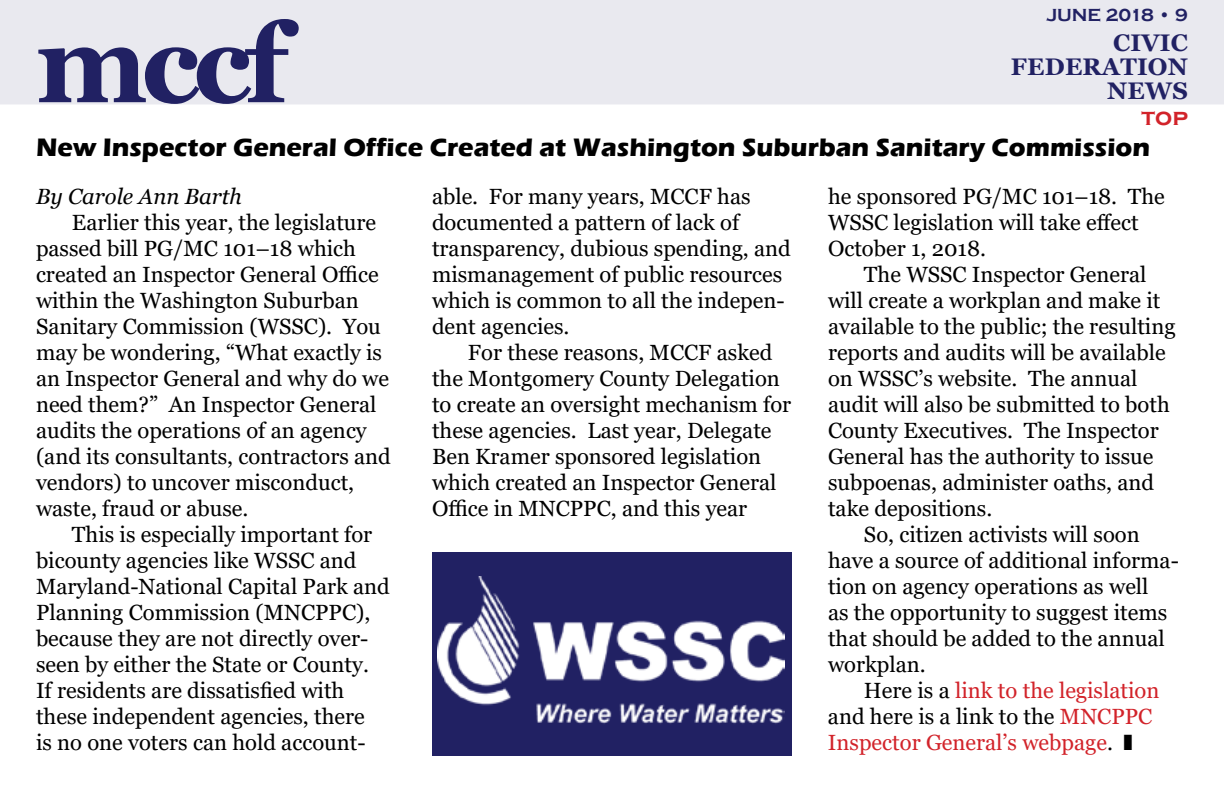
<style>
.page{position:relative;width:1224px;height:792px;background:#fff}
.page>*{position:absolute;margin:0;border:0;box-sizing:border-box;transform-origin:0 0}
.t1{font:700 110px "Georgia";color:#212163}
.t2{font:700 26px "Eras ITC";color:#000}
.t3{font:700 24px/24px "Georgia";letter-spacing:.01em;color:#212163;text-align:right}
.t4{font:700 24px "Copperplate Gothic";color:#d2232a}
.t5{font:22px/26px "Georgia";color:#000}
.t6{font:22px "Georgia";color:#d2232a}
.t7{font:italic 22px "Georgia";color:#000}
.t8{font:700 18px "Copperplate Gothic";color:#212163}
.s1{color:#000}
.s2{color:#d2232a}
</style>
<div class="page">
<div style="left:0;top:0;width:1224px;height:104px;background:#e9e9ef"></div>
<div style="left:432px;top:552px;width:360px;height:204px;background:#212163"></div>
<img style="left:437px;top:576px;width:347px;height:148px">
<h1 class="t1" style="left:36px;top:-7px;width:264px">MCCF</h1>
<p class="t8" style="left:1046px;top:5px;width:143px">JUNE 2018 • 9</p>
<p class="t3" style="left:1011px;top:30px;width:179px">CIVIC<br>FEDERATION<br>NEWS</p>
<p class="t4" style="left:1142px;top:104px;width:48px">TOP</p>
<p class="t2" style="left:36px;top:133px;width:1116px">New Inspector General Office Created at Washington Suburban Sanitary Commission</p>
<p class="t7" style="left:36px;top:182px;width:207px">By Carole Ann Barth</p>
<p class="t5" style="left:36px;top:210px;width:356px;text-indent:36px">Earlier this year, the legislature passed bill PG/MC 101–18 which created an Inspector General Office within the Washington Suburban Sanitary Commission (WSSC). You may be wondering, “What exactly is an Inspector General and why do we need them?” An Inspector General audits the operations of an agency (and its consultants, contractors and vendors) to uncover misconduct, waste, fraud or abuse.</p>
<p class="t5" style="left:36px;top:522px;width:355px;text-indent:36px">This is especially important for bicounty agencies like WSSC and Maryland-National Capital Park and Planning Commission (MNCPPC), because they are not directly over&shy;seen by either the State or County.<br>If residents are dissatisfied with these independent agencies, there<br>is no one voters can hold account-</p>
<p class="t5" style="left:432px;top:184px;width:360px">able. For many years, MCCF has documented a pattern of lack of transparency, dubious spending, and mismanagement of public resources which is common to all the indepen&shy;dent agencies.</p>
<p class="t5" style="left:432px;top:340px;width:361px;text-indent:36px">For these reasons, MCCF asked the Montgomery County Delegation to create an oversight mechanism for these agencies. Last year, Delegate Ben Kramer sponsored legislation which created an Inspector General Office in MNCPPC, and this year</p>
<p class="t5" style="left:828px;top:184px;width:338px">he sponsored PG/MC 101–18. The<br>WSSC legislation will take effect<br>October 1, 2018.</p>
<p class="t5" style="left:864px;top:262px;width:284px">The WSSC Inspector General</p>
<p class="t5" style="left:828px;top:288px;width:334px">will create a workplan and make it</p>
<p class="t5" style="left:828px;top:314px;width:349px">available to the public; the resulting</p>
<p class="t5" style="left:828px;top:340px;width:339px">reports and audits will be available</p>
<p class="t5" style="left:828px;top:366px;width:311px">on WSSC’s website. The annual</p>
<p class="t5" style="left:828px;top:392px;width:343px">audit will also be submitted to both</p>
<p class="t5" style="left:828px;top:418px;width:332px">County Executives. The Inspector</p>
<p class="t5" style="left:828px;top:444px;width:327px">General has the authority to issue</p>
<p class="t5" style="left:828px;top:470px;width:328px">subpoenas, administer oaths, and</p>
<p class="t5" style="left:828px;top:496px;width:166px">take depositions.</p>
<p class="t5" style="left:864px;top:522px;width:277px">So, citizen activists will soon</p>
<p class="t5" style="left:828px;top:548px;width:352px">have a source of additional informa-</p>
<p class="t5" style="left:828px;top:574px;width:322px">tion on agency operations as well</p>
<p class="t5" style="left:828px;top:600px;width:341px">as the opportunity to suggest items</p>
<p class="t5" style="left:828px;top:626px;width:338px">that should be added to the annual</p>
<p class="t5" style="left:828px;top:652px;width:99px">workplan.</p>
<p class="t6" style="left:864px;top:677px;width:297px"><span class="s1">Here is a</span> link to the legislation</p>
<p class="t5" style="left:828px;top:704px;width:326px">and here is a link to the <span class="s2">MNCPPC</span></p>
<p class="t6" style="left:828px;top:729px;width:287px">Inspector General’s webpage<span class="s1">.</span></p>
</div>
